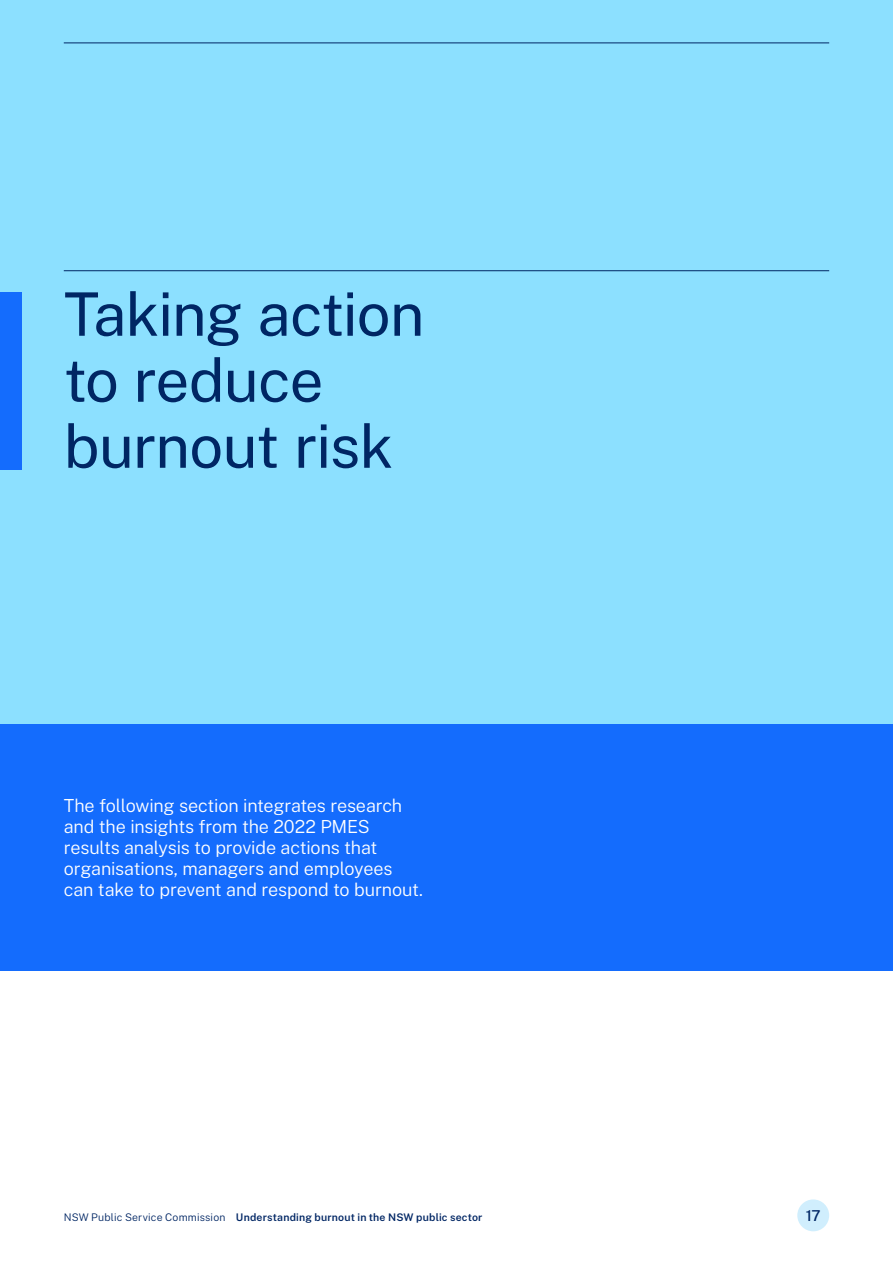
<style>
.page{position:relative;width:893px;height:1263px;background:#fff}
.page>*{position:absolute;margin:0;border:0;box-sizing:border-box;transform-origin:0 0}
.H1b_to_include_in_TOC{font:60px/66px "Public Sans";letter-spacing:-.02em;color:#002664}
._07_Standfirst_12pt_Light{font:300 18px/21px "Public Sans";letter-spacing:-.01em;color:#fff}
.t1{font:500 15px "Public Sans";color:#002664}
.t2{font:600 10.5px "Public Sans";letter-spacing:.02em;color:#002664}
.s1{font-weight:300}
</style>
<div class="page">
<div style="left:0;top:0;width:893px;height:724px;background:#8ce0ff"></div>
<div style="left:0;top:724px;width:893px;height:247px;background:#146cfd"></div>
<hr style="left:64px;top:270px;width:765px;height:1px;background:#002664">
<div style="left:0;top:292px;width:21px;height:178px;background:#146cfd"></div>
<div style="left:797px;top:1199px;width:32px;height:32px;background:#cbedfd;border-radius:50%"></div>
<hr style="left:64px;top:43px;width:765px;height:1px;background:#002664">
<p class="H1b_to_include_in_TOC" style="left:64px;top:278px;width:362px">Taking action to reduce burnout risk</p>
<p class="_07_Standfirst_12pt_Light" style="left:64px;top:795px;width:361px">The following section integrates research and the insights from the 2022 PMES results analysis to provide actions that organisations, managers and employees can take to prevent and respond to burnout.</p>
<p class="t2" style="left:64px;top:1209px;width:420px"><span class="s1">NSW Public Service Commission</span> Understanding burnout in the NSW public sector</p>
<p class="t1" style="left:806px;top:1204px;width:16px">17</p>
</div>
